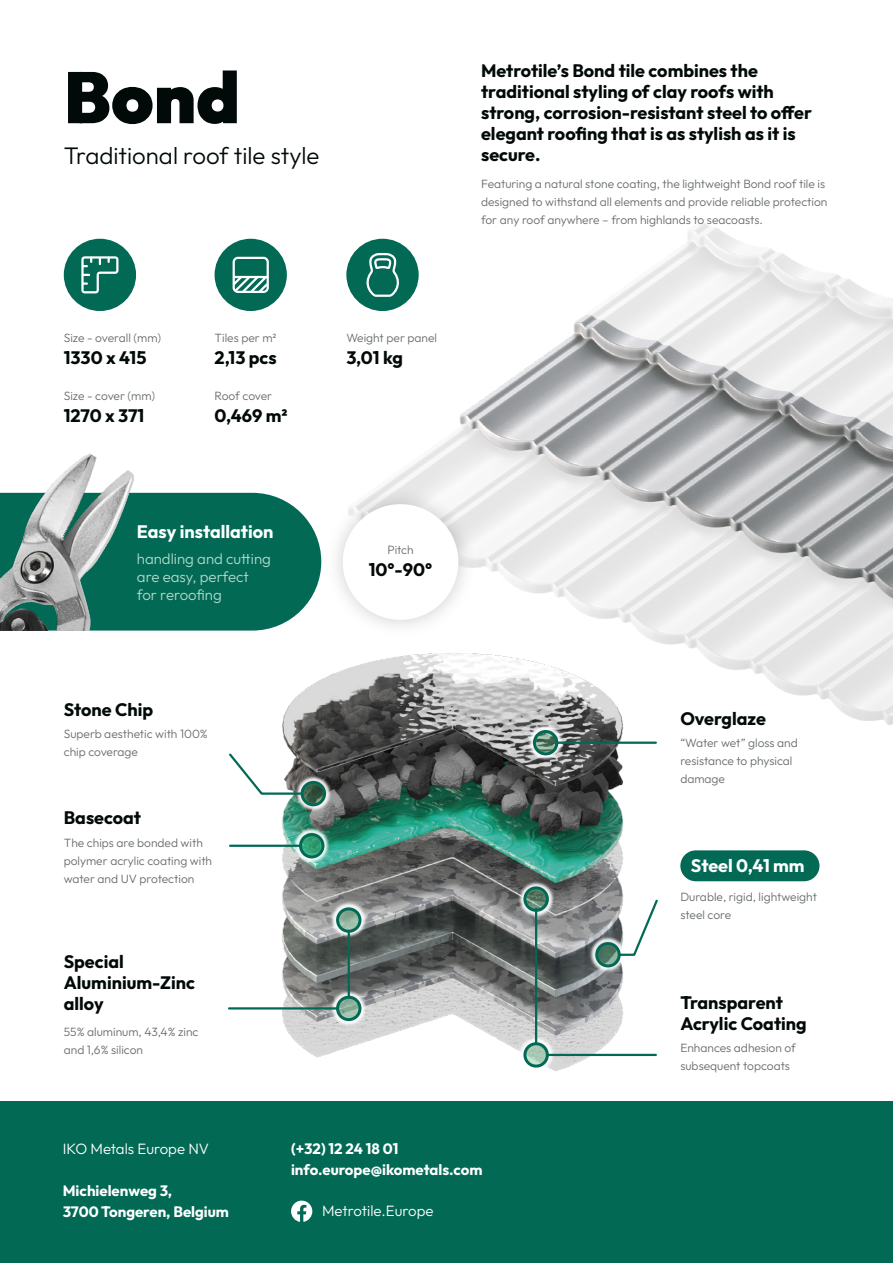
<style>
.page{position:relative;width:893px;height:1263px;background:#fff}
.page>*{position:absolute;margin:0;border:0;box-sizing:border-box;transform-origin:0 0}
.t1{font:900 72px "Outfit";color:#020a09}
.t2{font:300 24px "Outfit";color:#020a09}
.t3{font:700 18px/21px "Outfit";color:#020a09}
.t4{font:700 18px "Outfit";color:#fff}
.t5{font:700 15px/21px "Outfit";color:#fff}
.t6{font:300 15px/18px "Outfit";color:#b1dacb}
.t7{font:300 15px "Outfit";color:#fff}
.t8{font:300 12px/18px "Outfit";color:#676c6e}
</style>
<div class="page">
<div style="left:0;top:1101px;width:893px;height:162px;background:#026955"></div>
<img style="left:347px;top:222px;width:546px;height:503px">
<img style="left:191px;top:599px;width:511px;height:458px">
<img style="left:317px;top:478px;width:167px;height:167px">
<div style="left:343px;top:504px;width:115px;height:116px;background:#fff;border-radius:50%"></div>
<svg style="left:149px;top:493px;width:172px;height:137px;background:#167563"></svg>
<img style="left:0;top:453px;width:149px;height:177px">
<img style="left:243px;top:723px;width:140px;height:127px">
<svg style="left:227px;top:751px;width:77px;height:45px"></svg>
<img style="left:538px;top:885px;width:140px;height:140px">
<svg style="left:597px;top:943px;width:22px;height:23px"></svg>
<div style="left:595px;top:942px;width:26px;height:25px;border:3px solid #026955;border-radius:50%"></div>
<svg style="left:617px;top:898px;width:43px;height:59px"></svg>
<img style="left:466px;top:829px;width:140px;height:140px">
<svg style="left:525px;top:888px;width:22px;height:22px"></svg>
<div style="left:523px;top:886px;width:26px;height:26px;border:3px solid #026955;border-radius:50%"></div>
<img style="left:466px;top:985px;width:140px;height:87px">
<svg style="left:525px;top:1044px;width:22px;height:22px"></svg>
<div style="left:523px;top:1042px;width:26px;height:25px;border:3px solid #026955;border-radius:50%"></div>
<hr style="left:547px;top:1054px;width:109px;height:2px;background:#026955">
<hr style="left:535px;top:909px;width:2px;height:134px;background:#026955">
<img style="left:279px;top:850px;width:140px;height:88px">
<svg style="left:338px;top:909px;width:22px;height:22px"></svg>
<div style="left:336px;top:907px;width:25px;height:26px;border:3px solid #026955;border-radius:50%"></div>
<img style="left:279px;top:938px;width:140px;height:120px">
<svg style="left:338px;top:997px;width:22px;height:22px"></svg>
<div style="left:336px;top:996px;width:25px;height:25px;border:3px solid #026955;border-radius:50%"></div>
<hr style="left:229px;top:1007px;width:109px;height:2px;background:#026955">
<hr style="left:348px;top:931px;width:2px;height:66px;background:#026955">
<img style="left:242px;top:776px;width:140px;height:140px">
<svg style="left:301px;top:834px;width:22px;height:23px"></svg>
<div style="left:299px;top:833px;width:25px;height:25px;border:3px solid #026955;border-radius:50%"></div>
<hr style="left:230px;top:845px;width:71px;height:2px;background:#026955">
<img style="left:476px;top:673px;width:140px;height:140px">
<svg style="left:534px;top:731px;width:23px;height:23px"></svg>
<div style="left:533px;top:730px;width:25px;height:25px;border:3px solid #026955;border-radius:50%"></div>
<hr style="left:557px;top:741px;width:99px;height:3px;background:#026955">
<svg style="left:291px;top:1200px;width:21px;height:22px"></svg>
<div style="left:680px;top:850px;width:139px;height:31px;background:#026955;border-radius:15px"></div>
<div style="left:346px;top:239px;width:73px;height:72px;background:#026955;border-radius:50%"></div>
<svg style="left:366px;top:253px;width:33px;height:44px"></svg>
<div style="left:215px;top:239px;width:72px;height:72px;background:#026955;border-radius:50%"></div>
<svg style="left:233px;top:257px;width:36px;height:36px"></svg>
<div style="left:64px;top:239px;width:72px;height:72px;background:#026955;border-radius:50%"></div>
<svg style="left:81px;top:256px;width:37px;height:37px"></svg>
<h1 class="t1" style="left:64px;top:57px;width:178px">Bond</h1>
<h2 class="t2" style="left:64px;top:142px;width:257px">Traditional roof tile style</h2>
<p class="t8" style="left:64px;top:329px;width:99px">Size - overall (mm)</p>
<h3 class="t3" style="left:64px;top:348px;width:84px">1330 x 415</h3>
<p class="t8" style="left:64px;top:386px;width:93px">Size - cover (mm)</p>
<h3 class="t3" style="left:64px;top:405px;width:82px">1270 x 371</h3>
<p class="t8" style="left:215px;top:329px;width:64px">Tiles per m²</p>
<h3 class="t3" style="left:215px;top:348px;width:64px">2,13 pcs</h3>
<p class="t8" style="left:215px;top:386px;width:59px">Roof cover</p>
<h3 class="t3" style="left:215px;top:405px;width:75px">0,469 m²</h3>
<h3 class="t4" style="left:137px;top:522px;width:138px">Easy installation</h3>
<p class="t6" style="left:137px;top:550px;width:135px">handling and cutting are easy, perfect for reroofing</p>
<h3 class="t3" style="left:64px;top:699px;width:91px">Stone Chip</h3>
<p class="t8" style="left:64px;top:725px;width:146px">Superb aesthetic with 100% chip coverage</p>
<h3 class="t3" style="left:64px;top:807px;width:79px">Basecoat</h3>
<p class="t8" style="left:64px;top:833px;width:150px">The chips are bonded with polymer acrylic coating with water and UV protection</p>
<h3 class="t3" style="left:64px;top:951px;width:133px">Special<br>Aluminium-Zinc alloy</h3>
<p class="t8" style="left:64px;top:1022px;width:136px">55% aluminum, 43,4% zinc and 1,6% silicon</p>
<p class="t8" style="left:346px;top:329px;width:92px">Weight per panel</p>
<h3 class="t3" style="left:346px;top:348px;width:58px">3,01 kg</h3>
<p class="t8" style="left:387px;top:541px;width:28px">Pitch</p>
<h3 class="t3" style="left:369px;top:559px;width:65px">10°-90°</h3>
<h3 class="t3" style="left:481px;top:60px;width:332px">Metrotile’s Bond tile combines the traditional styling of clay roofs with strong, corrosion-resistant steel to offer elegant roofing that is as stylish as it is secure.</h3>
<p class="t8" style="left:481px;top:175px;width:348px">Featuring a natural stone coating, the lightweight Bond roof tile is designed to withstand all elements and provide reliable protection for any roof anywhere – from highlands to seacoasts.</p>
<h3 class="t3" style="left:680px;top:707px;width:87px">Overglaze</h3>
<p class="t8" style="left:680px;top:733px;width:119px">“Water wet” gloss and resistance to physical damage</p>
<h3 class="t4" style="left:691px;top:856px;width:115px">Steel 0,41 mm</h3>
<p class="t8" style="left:680px;top:888px;width:138px">Durable, rigid, lightweight steel core</p>
<h3 class="t3" style="left:680px;top:991px;width:128px">Transparent<br>Acrylic Coating</h3>
<p class="t8" style="left:680px;top:1038px;width:117px">Enhances adhesion of subsequent topcoats</p>
<p class="t7" style="left:63px;top:1140px;width:148px">IKO Metals Europe NV</p>
<p class="t5" style="left:63px;top:1180px;width:168px">Michielenweg 3,<br>3700 Tongeren, Belgium</p>
<p class="t5" style="left:291px;top:1138px;width:193px">(+32) 12 24 18 01 info.europe@ikometals.com</p>
<p class="t7" style="left:322px;top:1203px;width:113px">Metrotile.Europe</p>
</div>
